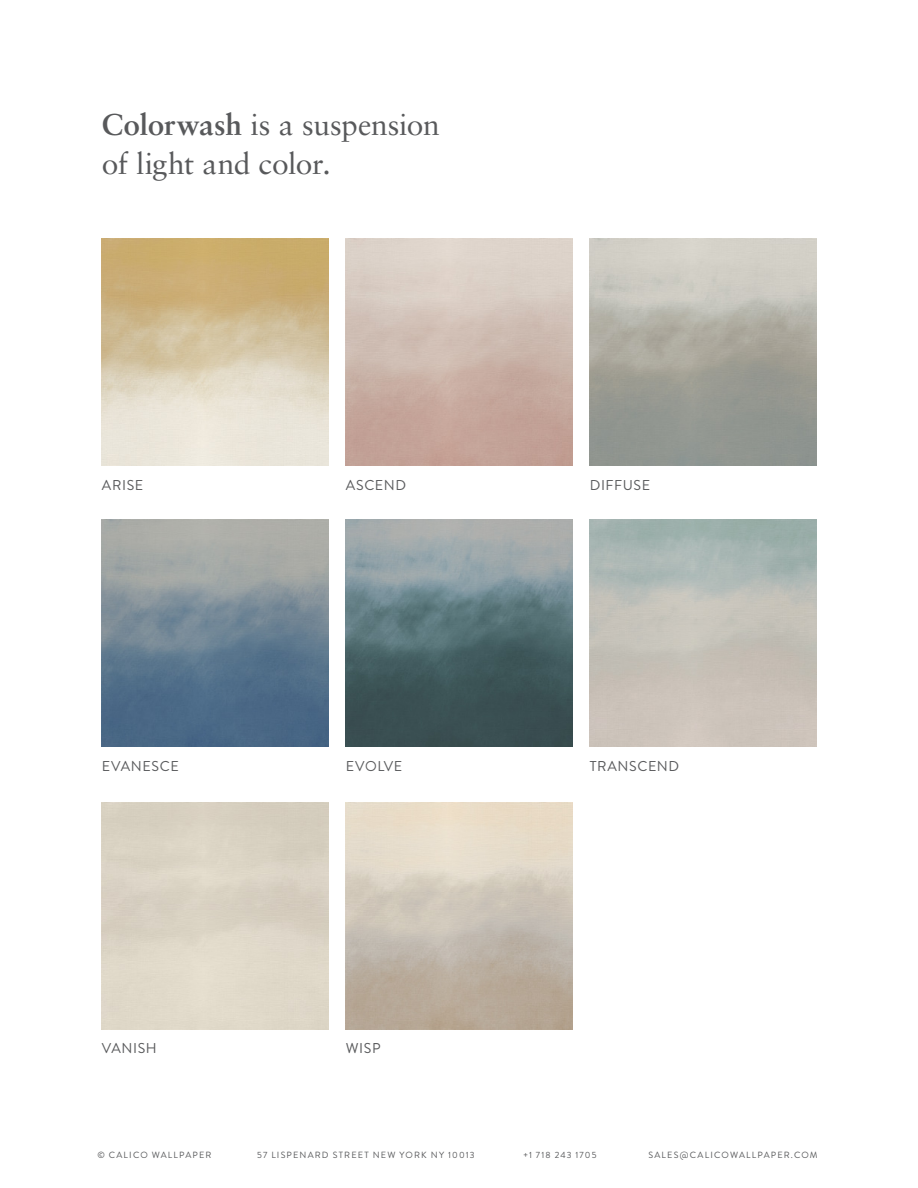
<style>
.page{position:relative;width:918px;height:1188px;background:#fff}
.page>*{position:absolute;margin:0;border:0;box-sizing:border-box;transform-origin:0 0}
.t1{font:30px/39px "Sabon LT Pro";letter-spacing:-.015em;color:#58595b}
.t2{font:14.25px "Brandon Grotesque";letter-spacing:.04em;color:#58595b}
.t3{font:9px "Brandon Grotesque";letter-spacing:.13em;color:#58595b}
.s1{font-weight:700}
</style>
<div class="page">
<img style="left:102px;top:239px;width:226px;height:226px">
<img style="left:102px;top:520px;width:226px;height:227px">
<img style="left:346px;top:520px;width:226px;height:227px">
<h1 class="t1" style="left:102px;top:104px;width:340px"><span class="s1">Colorwash</span> is a suspension of light and color.</h1>
<h2 class="t2" style="left:102px;top:475px;width:43px">ARISE</h2>
<h2 class="t2" style="left:346px;top:475px;width:62px">ASCEND</h2>
<h2 class="t2" style="left:102px;top:756px;width:78px">EVANESCE</h2>
<h2 class="t2" style="left:346px;top:756px;width:58px">EVOLVE</h2>
<h2 class="t2" style="left:102px;top:1039px;width:56px">VANISH</h2>
<h2 class="t2" style="left:346px;top:1039px;width:36px">WISP</h2>
<h2 class="t2" style="left:590px;top:475px;width:62px">DIFFUSE</h2>
<h2 class="t2" style="left:590px;top:756px;width:91px">TRANSCEND</h2>
<p class="t3" style="left:97px;top:1149px;width:116px">© CALICO WALLPAPER</p>
<p class="t3" style="left:257px;top:1149px;width:219px">57 LISPENARD STREET NEW YORK NY 10013</p>
<p class="t3" style="left:523px;top:1149px;width:75px">+1 718 243 1705</p>
<p class="t3" style="left:648px;top:1149px;width:171px">SALES@CALICOWALLPAPER.COM</p>
</div>
